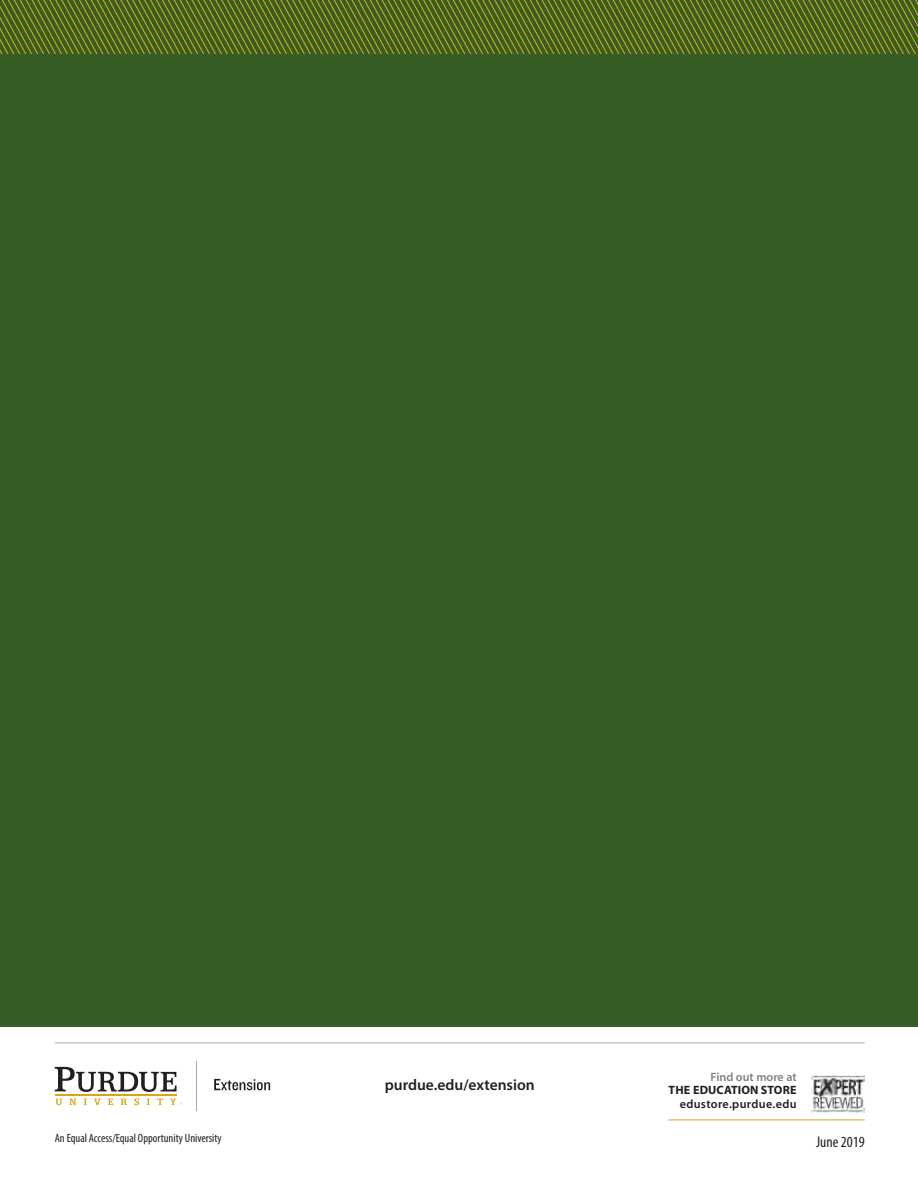
<style>
.page{position:relative;width:918px;height:1188px;background:#fff}
.page>*{position:absolute;margin:0;border:0;box-sizing:border-box;transform-origin:0 0}
.t1{font:600 15.6px "Myriad Pro";color:#231f20}
.t2{font:condensed 15.6px "Myriad Pro";color:#231f20}
.t3{font:600 12.15px "Myriad Pro";letter-spacing:.03em;color:#231f20}
.t4{font:700 12.15px "Myriad Pro";letter-spacing:.01em;color:#231f20}
.t5{font:600 12.15px "Myriad Pro";color:#808285}
.t6{font:condensed 12px "Myriad Pro";color:#231f20}
</style>
<div class="page">
<div style="left:0;top:0;width:918px;height:1026px;background:#375d25"></div>
<svg style="left:0;top:0;width:918px;height:54px"></svg>
<svg style="left:55px;top:1067px;width:122px;height:25px"></svg>
<svg style="left:56px;top:1099px;width:6px;height:6px"></svg>
<svg style="left:69px;top:1099px;width:7px;height:6px"></svg>
<svg style="left:84px;top:1099px;width:3px;height:6px"></svg>
<svg style="left:94px;top:1099px;width:7px;height:6px"></svg>
<svg style="left:108px;top:1099px;width:5px;height:6px"></svg>
<svg style="left:121px;top:1099px;width:6px;height:6px"></svg>
<svg style="left:134px;top:1098px;width:5px;height:7px"></svg>
<svg style="left:147px;top:1099px;width:3px;height:6px"></svg>
<svg style="left:157px;top:1099px;width:6px;height:6px"></svg>
<hr style="left:55px;top:1094px;width:122px;height:1px;background:#d5a616">
<svg style="left:170px;top:1099px;width:13px;height:6px"></svg>
<hr style="left:196px;top:1061px;width:1px;height:49px;background:#a8a9ad">
<svg style="left:214px;top:1079px;width:56px;height:11px"></svg>
<hr style="left:668px;top:1120px;width:197px;height:1px;background:#d5a616">
<img style="left:811px;top:1075px;width:54px;height:37px">
<hr style="left:55px;top:1043px;width:810px;height:1px;background:#a8a9ad">
<p class="t6" style="left:55px;top:1131px;width:169px">An Equal Access/Equal Opportunity University</p>
<h1 class="t1" style="left:385px;top:1076px;width:151px">purdue.edu/extension</h1>
<p class="t5" style="left:710px;top:1069px;width:88px">Find out more at</p>
<p class="t4" style="left:669px;top:1083px;width:129px">THE EDUCATION STORE</p>
<p class="t3" style="left:680px;top:1097px;width:118px">edustore.purdue.edu</p>
<h1 class="t2" style="left:816px;top:1132px;width:50px">June 2019</h1>
</div>
